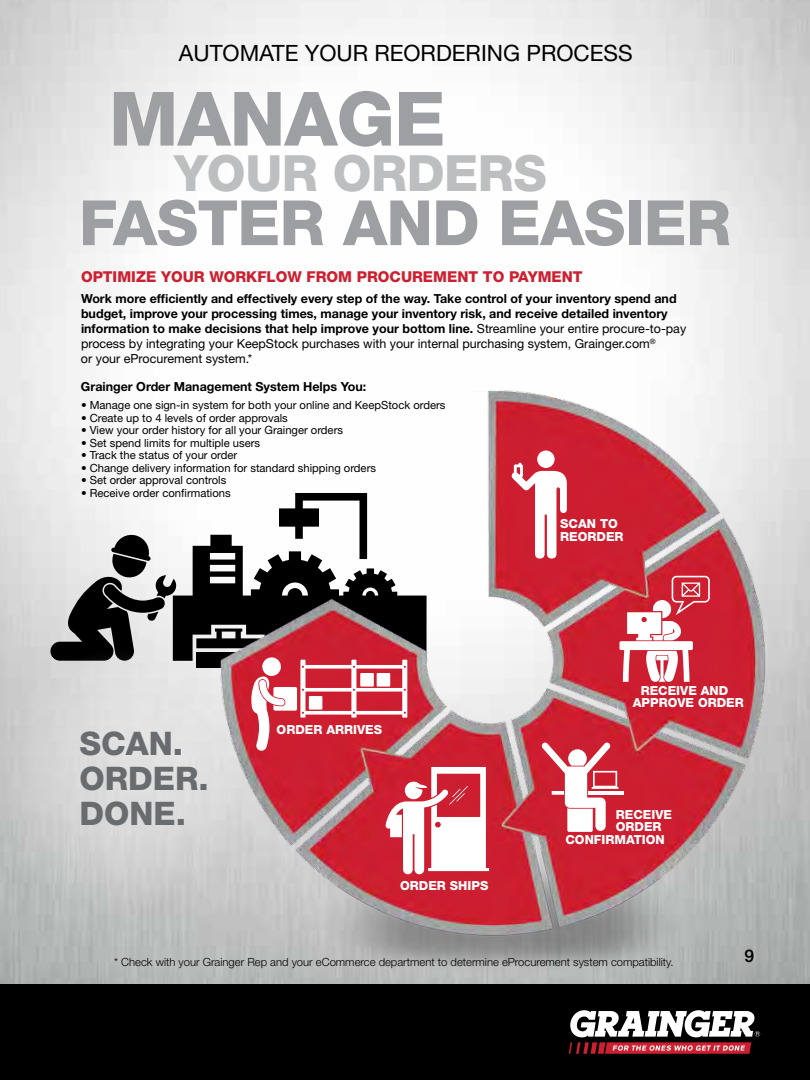
<style>
.page{position:relative;width:810px;height:1080px;background:#fff}
.page>*{position:absolute;margin:0;border:0;box-sizing:border-box;transform-origin:0 0}
.t1{font:800 75px "Helvetica Neue LT Std";letter-spacing:-.01em;color:#9d9fa2}
.t2{font:800 62.5px "Helvetica Neue LT Std";letter-spacing:-.01em;color:#9d9fa2}
.t3{font:800 50px "Helvetica Neue LT Std";letter-spacing:-.01em;color:#bcbec0}
.t4{font:800 32.5px/35px "Helvetica Neue LT Std";color:#696c6f}
.t5{font:22.5px "Helvetica Neue LT Std";color:#000}
.t6{font:500 17.5px "Helvetica Neue LT Std";color:#000}
.t7{font:800 15px "Helvetica Neue LT Std";color:#cc2030}
.t8{font:700 12.5px/15px "Helvetica Neue LT Std";color:#000}
.t9{font:800 12.5px/12.5px "Helvetica Neue LT Std";color:#fff}
.t10{font:11.25px "Helvetica Neue LT Std";color:#000}
.t11{font:300 11.25px "Helvetica Neue LT Std";color:#000}
.s1{font-weight:400}
</style>
<div class="page">
<img style="left:0;top:0;width:810px;height:985px">
<svg style="left:0;top:649px;width:183px;height:266px;background:#cdcdcd"></svg>
<img style="left:183px;top:380px;width:599px;height:599px">
<svg style="left:50px;top:493px;width:377px;height:258px"></svg>
<hr style="left:588px;top:791px;width:35px;height:4px;background:#fff">
<svg style="left:541px;top:742px;width:77px;height:90px"></svg>
<svg style="left:619px;top:576px;width:91px;height:106px"></svg>
<svg style="left:511px;top:451px;width:56px;height:108px"></svg>
<svg style="left:385px;top:767px;width:104px;height:107px"></svg>
<div style="left:0;top:985px;width:810px;height:95px;background:#000"></div>
<svg style="left:569px;top:1010px;width:191px;height:44px"></svg>
<h3 class="t5" style="left:179px;top:40px;width:455px">AUTOMATE YOUR REORDERING PROCESS</h3>
<h1 class="t1" style="left:109px;top:74px;width:338px">MANAGE</h1>
<h3 class="t3" style="left:174px;top:144px;width:374px">YOUR ORDERS</h3>
<h2 class="t2" style="left:79px;top:186px;width:654px">FASTER AND EASIER</h2>
<p class="t7" style="left:81px;top:268px;width:503px">OPTIMIZE YOUR WORKFLOW FROM PROCUREMENT TO PAYMENT</p>
<p class="t8" style="left:81px;top:291px;width:607px">Work more efficiently and effectively every step of the way. Take control of your inventory spend and budget, improve your processing times, manage your inventory risk, and receive detailed inventory information to make decisions that help improve your bottom line. <span class="s1">Streamline your entire procure-to-pay process by integrating your KeepStock purchases with your internal purchasing system, Grainger.com</span><sup>®<br></sup><span class="s1">or your eProcurement system.*</span></p>
<p class="t8" style="left:81px;top:379px;width:287px">Grainger Order Management System Helps You:</p>
<p class="t10" style="left:81px;top:398px;width:366px">• Manage one sign-in system for both your online and KeepStock orders</p>
<p class="t10" style="left:81px;top:411px;width:208px">• Create up to 4 levels of order approvals</p>
<p class="t10" style="left:81px;top:423px;width:264px">• View your order history for all your Grainger orders</p>
<p class="t10" style="left:81px;top:436px;width:181px">• Set spend limits for multiple users</p>
<p class="t10" style="left:81px;top:448px;width:158px">• Track the status of your order</p>
<p class="t10" style="left:81px;top:461px;width:297px">• Change delivery information for standard shipping orders</p>
<p class="t10" style="left:81px;top:473px;width:147px">• Set order approval controls</p>
<p class="t10" style="left:81px;top:486px;width:151px">• Receive order confirmations</p>
<h3 class="t4" style="left:79px;top:725px;width:131px">SCAN.<br>ORDER.<br>DONE.</h3>
<p class="t9" style="left:277px;top:724px;width:107px">ORDER ARRIVES</p>
<p class="t9" style="left:400px;top:879px;width:90px">ORDER SHIPS</p>
<p class="t9" style="left:560px;top:518px;width:65px">SCAN TO<br>REORDER</p>
<p class="t9" style="left:633px;top:684px;width:113px;text-indent:8px">RECEIVE AND<br>APPROVE ORDER</p>
<p class="t9" style="left:616px;top:808px;width:58px">RECEIVE</p>
<p class="t9" style="left:616px;top:820px;width:47px">ORDER</p>
<p class="t9" style="left:565px;top:833px;width:101px">CONFIRMATION</p>
<p class="t11" style="left:114px;top:955px;width:561px">* Check with your Grainger Rep and your eCommerce department to determine eProcurement system compatibility.</p>
<h3 class="t6" style="left:744px;top:946px;width:11px">9</h3>
</div>
